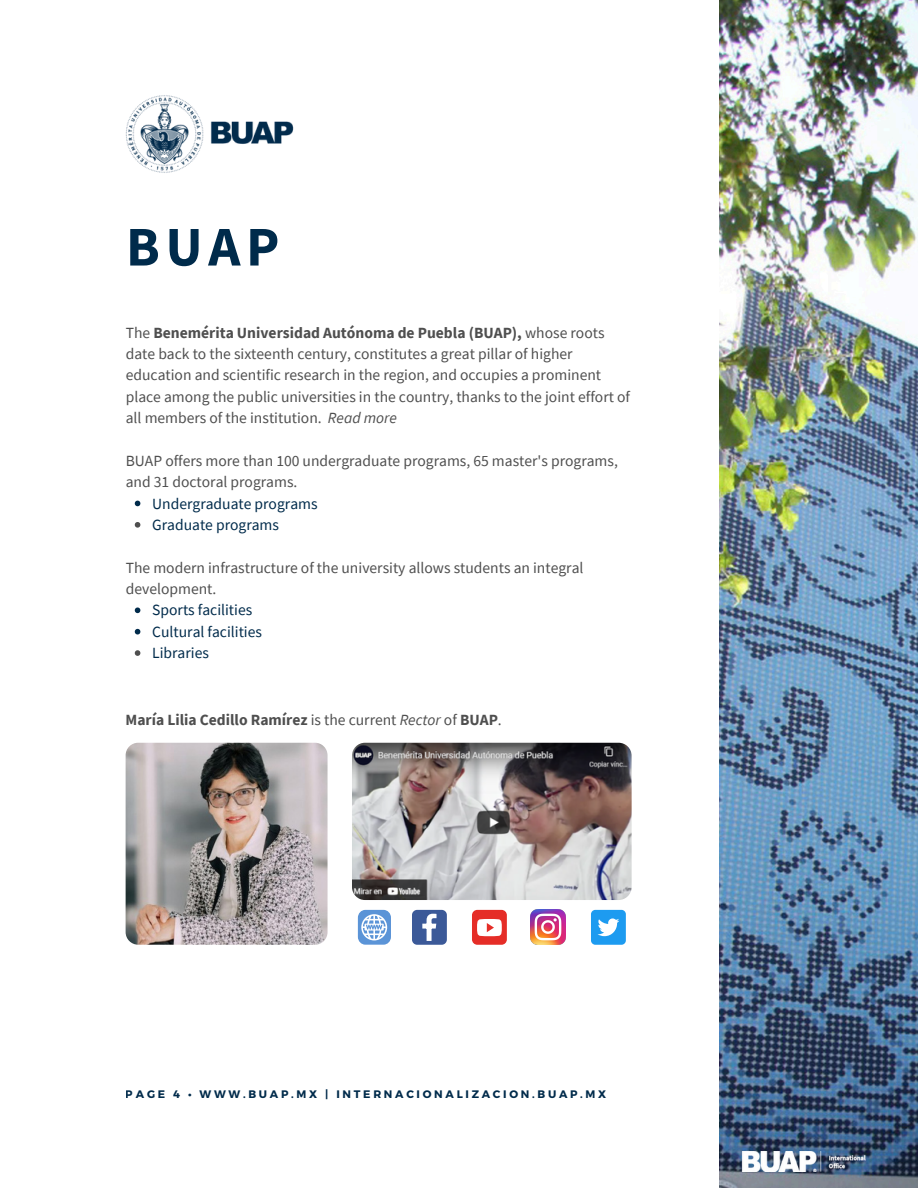
<style>
.page{position:relative;width:918px;height:1188px;background:#fff}
.page>*{position:absolute;margin:0;border:0;box-sizing:border-box;transform-origin:0 0}
.t1{font:700 55.95px "Source Sans Pro";color:#002b4b}
.t2{font:15.6px/21.3px "Source Sans Pro";color:#4f4f4f}
.t3{font:15.6px/21.3px "Source Sans Pro";color:#002b4b}
.t4{font:700 15.6px "Source Sans Pro";color:#4f4f4f}
.t5{font:700 10.95px "Montserrat";letter-spacing:.25em;color:#002b4b}
.s1{font-weight:700}
.s2{font-style:italic}
.s3{font-weight:400}
.s4{font-weight:400;font-style:italic}
</style>
<div class="page">
<img style="left:720px;top:0;width:198px;height:1188px">
<img style="left:126px;top:95px;width:168px;height:78px">
<svg style="left:412px;top:910px;width:35px;height:35px"></svg>
<svg style="left:358px;top:910px;width:33px;height:35px"></svg>
<div style="left:472px;top:910px;width:35px;height:35px;background:#e52d27;border-radius:5px"></div>
<svg style="left:477px;top:919px;width:25px;height:17px"></svg>
<img style="left:530px;top:910px;width:35px;height:35px">
<div style="left:591px;top:910px;width:35px;height:35px;background:#1d9bf0;border-radius:4px"></div>
<svg style="left:598px;top:918px;width:21px;height:18px"></svg>
<img style="left:126px;top:743px;width:202px;height:202px">
<img style="left:352px;top:743px;width:280px;height:157px">
<svg style="left:135px;top:501px;width:5px;height:5px"></svg>
<svg style="left:135px;top:522px;width:5px;height:6px"></svg>
<svg style="left:135px;top:608px;width:5px;height:5px"></svg>
<svg style="left:135px;top:629px;width:5px;height:5px"></svg>
<svg style="left:135px;top:650px;width:5px;height:6px"></svg>
<img style="left:740px;top:1152px;width:158px;height:20px">
<h1 class="t1" style="left:126px;top:210px;width:155px">BUAP</h1>
<p class="t2" style="left:126px;top:321px;width:506px">The <span class="s1">Benemérita Universidad Autónoma de Puebla (BUAP),</span> whose roots date back to the sixteenth century, constitutes a great pillar of higher education and scientific research in the region, and occupies a prominent place among the public universities in the country, thanks to the joint effort of all members of the institution. <span class="s2">Read more</span></p>
<p class="t2" style="left:126px;top:450px;width:494px">BUAP offers more than 100 undergraduate programs, 65 master's programs, and 31 doctoral programs.</p>
<p class="t3" style="left:152px;top:492px;width:167px">Undergraduate programs<br>Graduate programs</p>
<p class="t2" style="left:126px;top:556px;width:459px">The modern infrastructure of the university allows students an integral development.</p>
<p class="t3" style="left:152px;top:599px;width:111px">Sports facilities<br>Cultural facilities<br>Libraries</p>
<p class="t4" style="left:126px;top:710px;width:378px">María Lilia Cedillo Ramírez <span class="s3">is the current</span> <span class="s4">Rector</span> <span class="s3">of</span> BUAP<span class="s3">.</span></p>
<p class="t5" style="left:126px;top:1087px;width:482px">PAGE 4 • WWW.BUAP.MX | INTERNACIONALIZACION.BUAP.MX</p>
</div>
